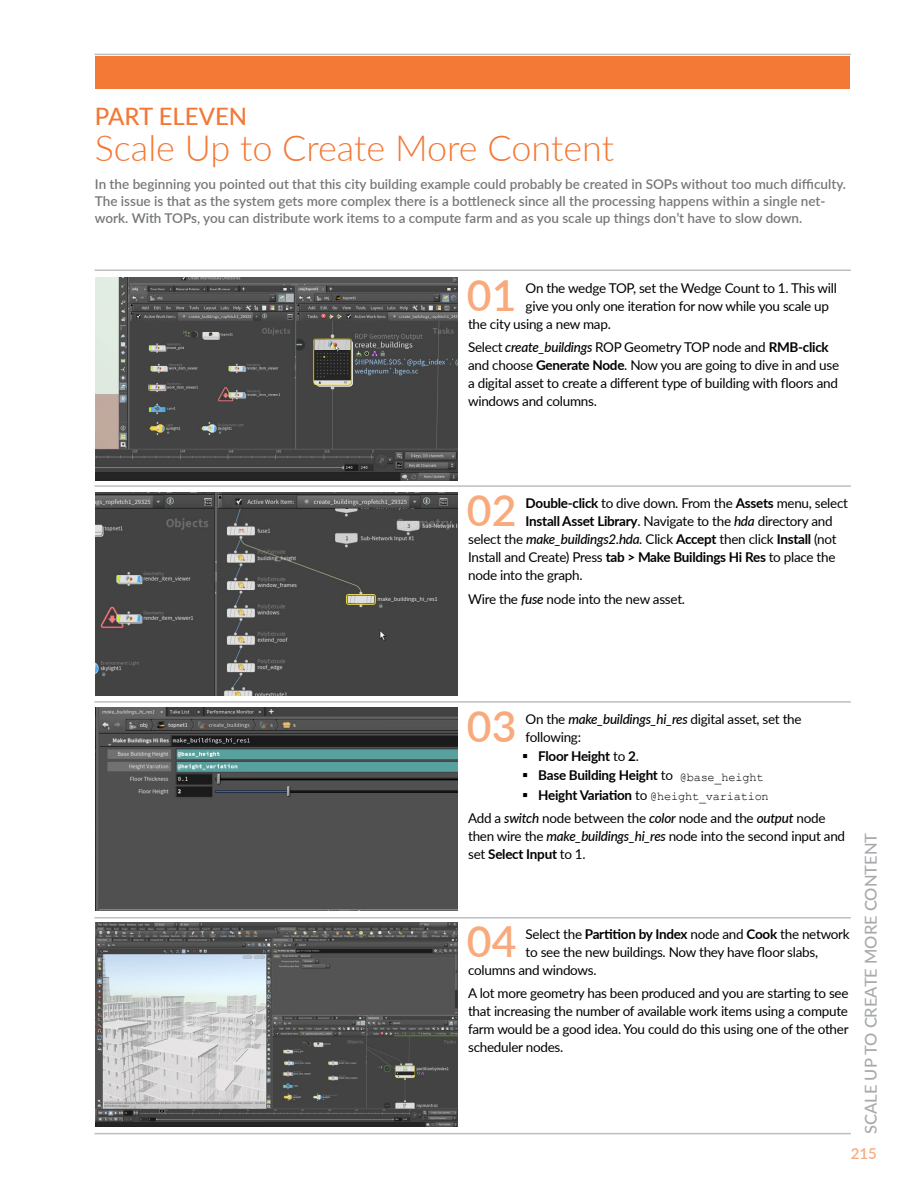
<style>
.page{position:relative;width:918px;height:1188px;background:#fff}
.page>*{position:absolute;margin:0;border:0;box-sizing:border-box;transform-origin:0 0}
.t1{font:600 42.75px "Lato";color:#f9aa7c}
.t2{font:300 36px "Lato";letter-spacing:-.005em;color:#f47836}
.t3{font:500 24px "Lato";color:#f47836}
.t4{font:500 16.5px "Lato";color:#a7a9ac}
.t5{font:600 15px "Lato";color:#f9aa7c}
.t6{font:13.5px/18px "Lato";letter-spacing:-.02em;color:#000}
.t7{font:600 13.5px/17.2px "Lato";color:#757779}
.t8{font:700 13.5px "Lato";letter-spacing:-.02em;color:#000}
.t9{font:12px "Courier New";letter-spacing:-.02em;color:#000}
.s1{font-weight:500;font-style:italic}
.s2{font-weight:700}
.s3{font-weight:400}
.s4{font-family:"Courier New";font-weight:400;font-size:12px}
.s5{font-family:"Lato";font-weight:700;font-size:13.5px}
.s6{font-family:"Lato";font-size:13.5px}
</style>
<div class="page">
<img style="left:96px;top:492px;width:361px;height:204px">
<img style="left:96px;top:707px;width:361px;height:204px">
<img style="left:96px;top:923px;width:361px;height:203px">
<img style="left:96px;top:277px;width:361px;height:204px">
<div style="left:96px;top:57px;width:754px;height:32px;background:#f47836"></div>
<hr style="left:94px;top:1133px;width:757px;height:1px;background:#bcbec0">
<hr style="left:94px;top:917px;width:757px;height:2px;background:#bcbec0">
<hr style="left:94px;top:701px;width:757px;height:2px;background:#bcbec0">
<hr style="left:94px;top:485px;width:757px;height:2px;background:#bcbec0">
<hr style="left:94px;top:269px;width:757px;height:2px;background:#bcbec0">
<hr style="left:94px;top:54px;width:757px;height:1px;background:#bcbec0">
<h3 class="t3" style="left:95px;top:99px;width:154px">PART ELEVEN</h3>
<h2 class="t2" style="left:95px;top:123px;width:521px">Scale Up to Create More Content</h2>
<p class="t7" style="left:95px;top:174px;width:753px">In the beginning you pointed out that this city building example could probably be created in SOPs without too much difficulty.<br>The issue is that as the system gets more complex there is a bottleneck since all the processing happens within a single net&shy;work. With TOPs, you can distribute work items to a compute farm and as you scale up things don’t have to slow down.</p>
<h1 class="t1" style="left:467px;top:264px;width:51px">01</h1>
<p class="t6" style="left:526px;top:278px;width:313px">On the wedge TOP, set the Wedge Count to 1. This will</p>
<p class="t6" style="left:526px;top:296px;width:305px">give you only one iteration for now while you scale up</p>
<p class="t6" style="left:468px;top:314px;width:144px">the city using a new map.</p>
<p class="t6" style="left:468px;top:338px;width:373px">Select <span class="s1">create_buildings</span> ROP Geometry TOP node and <span class="s2">RMB-click </span>and choose <span class="s2">Generate Node</span>. Now you are going to dive in and use a digital asset to create a different type of building with floors and windows and columns.</p>
<h1 class="t1" style="left:467px;top:480px;width:51px">02</h1>
<p class="t6" style="left:526px;top:494px;width:324px"><span class="s2">Double-click</span> to dive down. From the <span class="s2">Assets</span> menu, select</p>
<p class="t6" style="left:526px;top:512px;width:309px"><span class="s2">Install Asset Library</span>. Navigate to the <span class="s1">hda</span> directory and</p>
<p class="t6" style="left:468px;top:530px;width:370px">select the <span class="s1">make_buildings2.hda.</span> Click <span class="s2">Accept</span> then click <span class="s2">Install</span> (not</p>
<p class="t6" style="left:468px;top:548px;width:369px">Install and Create) Press <span class="s2">tab &gt; Make Buildings Hi Res</span> to place the</p>
<p class="t6" style="left:468px;top:566px;width:116px">node into the graph.</p>
<p class="t6" style="left:468px;top:589px;width:219px">Wire the <span class="s1">fuse</span> node into the new asset.</p>
<h1 class="t1" style="left:467px;top:696px;width:51px">03</h1>
<p class="t6" style="left:526px;top:710px;width:278px">On the <span class="s1">make_buildings_hi_res</span> digital asset, set the</p>
<p class="t6" style="left:526px;top:728px;width:57px">following:</p>
<p class="t8" style="left:538px;top:747px;width:102px">Floor Height <span class="s3">to</span> 2<span class="s3">.</span></p>
<p class="t8" style="left:538px;top:766px;width:227px">Base Building Height <span class="s3">to</span> <span class="s4">@base_height</span></p>
<p class="t9" style="left:538px;top:788px;width:232px"><span class="s5">Height Variation</span> <span class="s6">to</span> @height_variation</p>
<p class="t6" style="left:468px;top:809px;width:379px">Add a <span class="s1">switch</span> node between the <span class="s1">color</span> node and the <span class="s1">output</span> node then wire the <span class="s1">make_buildings_hi_res</span> node into the second input and set <span class="s2">Select Input</span> to 1.</p>
<h1 class="t1" style="left:467px;top:910px;width:51px">04</h1>
<p class="t6" style="left:526px;top:924px;width:326px">Select the <span class="s2">Partition by Index</span> node and <span class="s2">Cook</span> the network</p>
<p class="t6" style="left:526px;top:942px;width:294px">to see the new buildings. Now they have floor slabs,</p>
<p class="t6" style="left:468px;top:960px;width:130px">columns and windows.</p>
<p class="t6" style="left:468px;top:984px;width:382px;text-align:justify">A lot more geometry has been produced and you are starting to see that increasing the number of available work items using a compute farm would be a good idea. You could do this using one of the other scheduler nodes.</p>
<p class="t4" style="left:859px;top:1134px;width:301px;rotate:-90deg">Scale Up to Create More Content</p>
<p class="t5" style="left:851px;top:1143px;width:28px">215</p>
</div>
